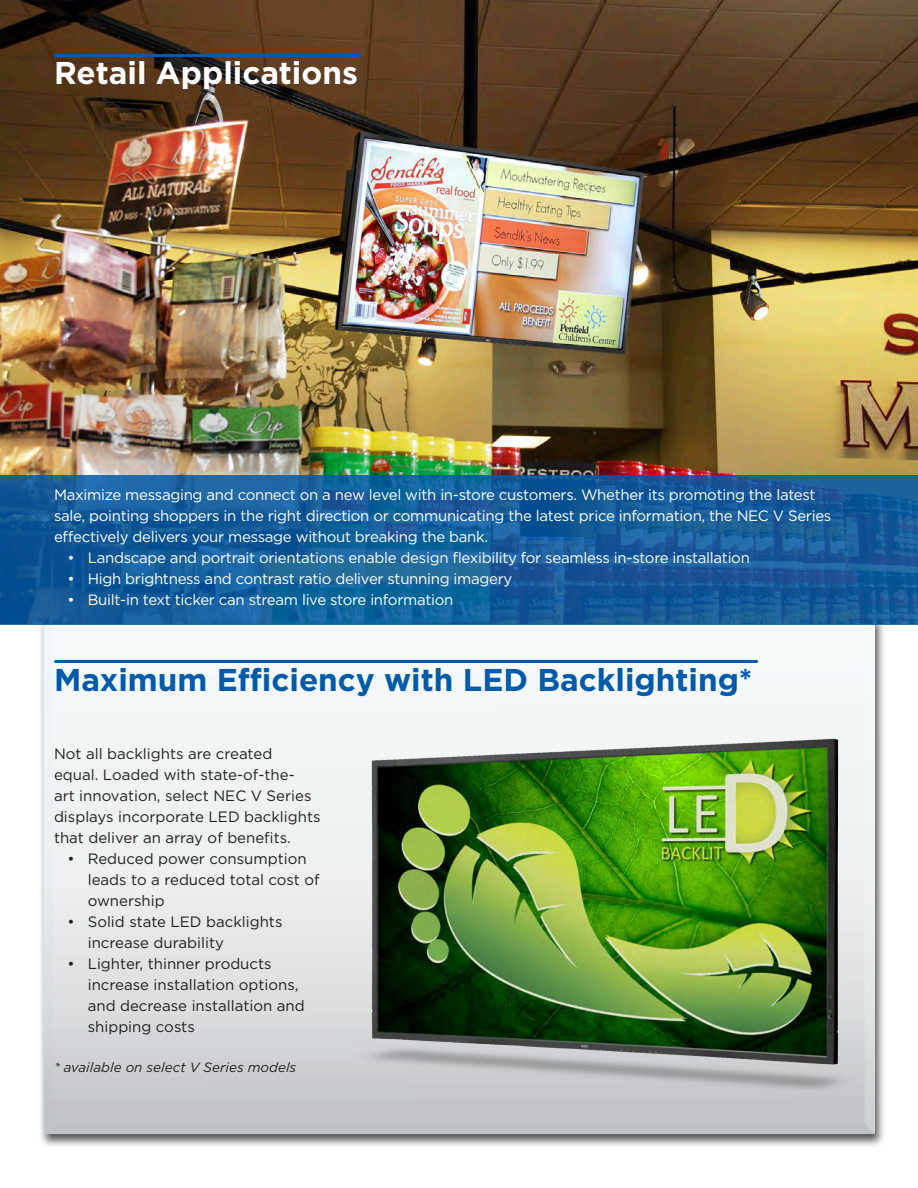
<style>
.page{position:relative;width:918px;height:1188px;background:#fff}
.page>*{position:absolute;margin:0;border:0;box-sizing:border-box;transform-origin:0 0}
.t1{font:700 31.5px "Gotham";color:#015aaa}
.t2{font:700 31.5px "Gotham";color:#fff}
.t3{font:15px/21px "Gotham";letter-spacing:-.02em;color:#fff}
.t4{font:15px/21px "Gotham";color:#231f20}
.t5{font:italic 13.5px "Gotham";color:#231f20}
</style>
<div class="page">
<div style="left:38px;top:615px;width:849px;height:533px;background:#231f20;opacity:.75"></div>
<div style="left:42px;top:616px;width:835px;height:519px;background:#f6fbfe;opacity:.75"></div>
<img style="left:0;top:0;width:918px;height:475px">
<hr style="left:56px;top:54px;width:303px;height:3px;background:#015aaa">
<hr style="left:56px;top:660px;width:701px;height:3px;background:#015aaa">
<svg style="left:0;top:475px;width:918px;height:150px;background:#155c9a"></svg>
<img style="left:343px;top:720px;width:515px;height:386px">
<p class="t2" style="left:54px;top:52px;width:305px">Retail Applications</p>
<p class="t3" style="left:54px;top:484px;width:779px">Maximize messaging and connect on a new level with in-store customers. Whether its promoting the latest sale, pointing shoppers in the right direction or communicating the latest price information, the NEC V Series effectively delivers your message without breaking the bank.</p>
<p class="t3" style="left:68px;top:547px;width:684px">• Landscape and portrait orientations enable design flexibility for seamless in-store installation</p>
<p class="t3" style="left:68px;top:568px;width:446px">• High brightness and contrast ratio deliver stunning imagery</p>
<p class="t3" style="left:68px;top:589px;width:387px">• Built-in text ticker can stream live store information</p>
<p class="t1" style="left:54px;top:659px;width:700px">Maximum Efficiency with LED Backlighting*</p>
<p class="t4" style="left:54px;top:743px;width:268px">Not all backlights are created<br>equal. Loaded with state-of-the-<br>art innovation, select NEC V Series displays incorporate LED backlights that deliver an array of benefits.</p>
<p class="t4" style="left:88px;top:848px;width:233px;text-indent:-20px">• Reduced power consumption leads to a reduced total cost of ownership</p>
<p class="t4" style="left:88px;top:911px;width:196px;text-indent:-20px">• Solid state LED backlights increase durability</p>
<p class="t4" style="left:88px;top:953px;width:219px;text-indent:-20px">• Lighter, thinner products increase installation options, and decrease installation and shipping costs</p>
<p class="t5" style="left:54px;top:1059px;width:244px">* available on select V Series models</p>
</div>
